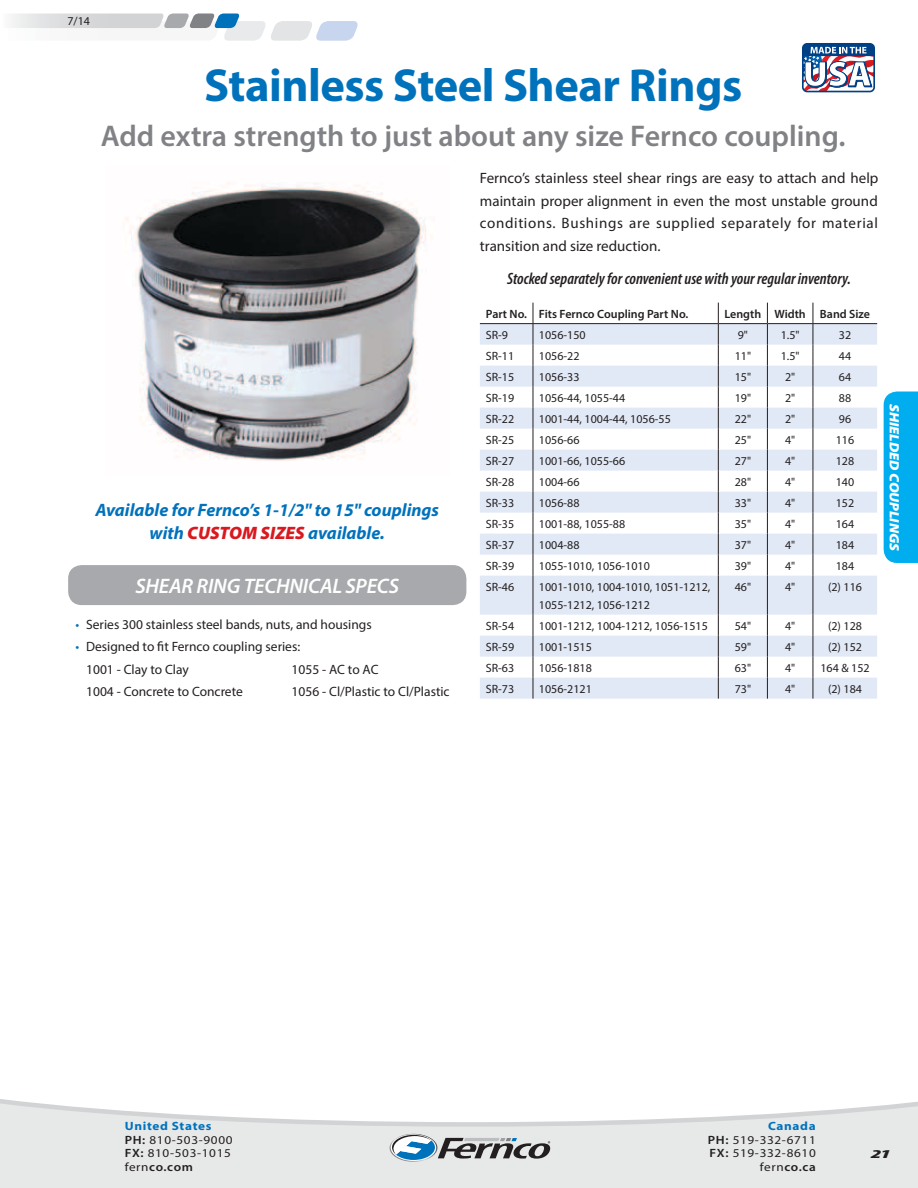
<style>
.page{position:relative;width:918px;height:1188px;background:#fff}
.page>*{position:absolute;margin:0;border:0;box-sizing:border-box;transform-origin:0 0}
.t1{font:700 46.5px "Myriad Pro";letter-spacing:-.01em;color:#0072bc}
.t2{font:600 30px "Myriad Pro";color:#808285}
.t3{font:italic 600 21px "Myriad Pro";letter-spacing:-.01em;color:#fff}
.t4{font:italic 700 18px/22.5px "Myriad Pro";color:#0072bc;text-align:center}
.t5{font:italic 600 condensed 16.5px "Myriad Pro";color:#231f20}
.t6{font:15px/22.5px "Myriad Pro";color:#231f20;text-align:justify}
.t7{font:13.5px/22.5px "Myriad Pro";color:#231f20}
.t8{font:italic 900 13.5px "Myriad Pro";color:#fff;scale:1.1 1}
.t9{font:12px/18px "Myriad Pro";color:#231f20}
.t10{font:12px/13.5px "Myriad Pro";letter-spacing:.05em;color:#231f20;scale:1.1 1}
.t11{font:600 12px "Myriad Pro";color:#231f20}
.t12{font:italic 900 condensed 12px "Myriad Pro";color:#231f20;scale:2 1}
.s1{font-weight:900;color:#d81920}
.s2{color:#0072bc}
.s3{font-weight:700;color:#0072bc}
.s4{font-weight:600}
</style>
<div class="page">
<div style="left:0;top:1166px;width:918px;height:22px;background:#e7e8e8"></div>
<svg style="left:11px;top:13px;width:347px;height:28px"></svg>
<div style="left:884px;top:392px;width:34px;height:171px;background:#00aeef"></div>
<svg style="left:0;top:1099px;width:918px;height:67px"></svg>
<img style="left:125px;top:183px;width:307px;height:278px">
<svg style="left:480px;top:324px;width:397px;height:375px;fill:#e1e9f6"></svg>
<svg style="left:533px;top:303px;width:1px;height:273px"></svg>
<svg style="left:718px;top:303px;width:1px;height:273px"></svg>
<svg style="left:767px;top:303px;width:1px;height:273px"></svg>
<svg style="left:813px;top:303px;width:1px;height:273px"></svg>
<hr style="left:533px;top:576px;width:1px;height:39px;background:#231f20">
<hr style="left:718px;top:576px;width:1px;height:39px;background:#231f20">
<hr style="left:767px;top:576px;width:1px;height:39px;background:#231f20">
<hr style="left:813px;top:576px;width:1px;height:39px;background:#231f20">
<svg style="left:533px;top:615px;width:1px;height:84px"></svg>
<svg style="left:718px;top:615px;width:1px;height:84px"></svg>
<svg style="left:767px;top:615px;width:1px;height:84px"></svg>
<svg style="left:813px;top:615px;width:1px;height:84px"></svg>
<hr style="left:480px;top:323px;width:53px;height:1px;background:#231f20">
<hr style="left:533px;top:323px;width:185px;height:1px;background:#231f20">
<hr style="left:718px;top:323px;width:49px;height:1px;background:#231f20">
<hr style="left:767px;top:323px;width:46px;height:1px;background:#231f20">
<hr style="left:813px;top:323px;width:64px;height:1px;background:#231f20">
<div style="left:68px;top:565px;width:398px;height:40px;background:#a7a9ac;border-radius:14px"></div>
<div style="left:802px;top:43px;width:73px;height:49px;border:2px solid #004186;border-radius:4px"></div>
<svg style="left:803px;top:44px;width:71px;height:48px"></svg>
<p class="t9" style="left:68px;top:11px;width:24px">7/14</p>
<h1 class="t1" style="left:204px;top:55px;width:540px">Stainless Steel Shear Rings</h1>
<h2 class="t2" style="left:101px;top:117px;width:746px">Add extra strength to just about any size Fernco coupling.</h2>
<h3 class="t4" style="left:95px;top:498px;width:345px">Available for Fernco’s 1-1/2" to 15" couplings with <span class="s1">CUSTOM SIZES</span> available.</h3>
<h3 class="t3" style="left:136px;top:573px;width:265px">SHEAR RING TECHNICAL SPECS</h3>
<p class="t7" style="left:76px;top:613px;width:298px"><span class="s2">•</span> Series 300 stainless steel bands, nuts, and housings</p>
<p class="t7" style="left:86px;top:635px;width:216px;text-indent:-11px"><span class="s2">•</span> Designed to fit Fernco coupling series:<br>1001 - Clay to Clay</p>
<p class="t7" style="left:292px;top:658px;width:88px">1055 - AC to AC</p>
<p class="t7" style="left:86px;top:680px;width:158px">1004 - Concrete to Concrete</p>
<p class="t7" style="left:292px;top:680px;width:160px">1056 - Cl/Plastic to Cl/Plastic</p>
<p class="t6" style="left:480px;top:166px;width:400px">Fernco’s stainless steel shear rings are easy to attach and help maintain proper alignment in even the most unstable ground conditions. Bushings are supplied separately for material transition and size reduction.</p>
<h3 class="t5" style="left:507px;top:268px;width:345px">Stocked separately for convenient use with your regular inventory.</h3>
<p class="t11" style="left:486px;top:306px;width:204px">Part No. Fits Fernco Coupling Part No.</p>
<p class="t11" style="left:724px;top:306px;width:147px">Length Width Band Size</p>
<p class="t9" style="left:486px;top:325px;width:24px">SR-9</p>
<p class="t9" style="left:539px;top:325px;width:48px">1056-150</p>
<p class="t9" style="left:738px;top:325px;width:12px">9"</p>
<p class="t9" style="left:781px;top:325px;width:20px">1.5"</p>
<p class="t9" style="left:839px;top:325px;width:14px">32</p>
<p class="t9" style="left:486px;top:346px;width:30px">SR-11</p>
<p class="t9" style="left:539px;top:346px;width:42px">1056-22</p>
<p class="t9" style="left:735px;top:346px;width:18px">11"</p>
<p class="t9" style="left:781px;top:346px;width:20px">1.5"</p>
<p class="t9" style="left:839px;top:346px;width:14px">44</p>
<p class="t9" style="left:486px;top:367px;width:30px">SR-15</p>
<p class="t9" style="left:539px;top:367px;width:42px">1056-33</p>
<p class="t9" style="left:735px;top:367px;width:18px">15"</p>
<p class="t9" style="left:785px;top:367px;width:12px">2"</p>
<p class="t9" style="left:839px;top:367px;width:14px">64</p>
<p class="t9" style="left:486px;top:388px;width:30px">SR-19</p>
<p class="t9" style="left:539px;top:388px;width:88px">1056-44, 1055-44</p>
<p class="t9" style="left:735px;top:388px;width:18px">19"</p>
<p class="t9" style="left:785px;top:388px;width:12px">2"</p>
<p class="t9" style="left:839px;top:388px;width:14px">88</p>
<p class="t9" style="left:486px;top:409px;width:30px">SR-22</p>
<p class="t9" style="left:539px;top:409px;width:133px">1001-44, 1004-44, 1056-55</p>
<p class="t9" style="left:735px;top:409px;width:18px">22"</p>
<p class="t9" style="left:785px;top:409px;width:12px">2"</p>
<p class="t9" style="left:839px;top:409px;width:14px">96</p>
<p class="t9" style="left:486px;top:430px;width:30px">SR-25</p>
<p class="t9" style="left:539px;top:430px;width:42px">1056-66</p>
<p class="t9" style="left:735px;top:430px;width:18px">25"</p>
<p class="t9" style="left:785px;top:430px;width:12px">4"</p>
<p class="t9" style="left:836px;top:430px;width:20px">116</p>
<p class="t9" style="left:486px;top:451px;width:30px">SR-27</p>
<p class="t9" style="left:539px;top:451px;width:88px">1001-66, 1055-66</p>
<p class="t9" style="left:735px;top:451px;width:18px">27"</p>
<p class="t9" style="left:785px;top:451px;width:12px">4"</p>
<p class="t9" style="left:836px;top:451px;width:20px">128</p>
<p class="t9" style="left:486px;top:472px;width:30px">SR-28</p>
<p class="t9" style="left:539px;top:472px;width:42px">1004-66</p>
<p class="t9" style="left:735px;top:472px;width:18px">28"</p>
<p class="t9" style="left:785px;top:472px;width:12px">4"</p>
<p class="t9" style="left:836px;top:472px;width:20px">140</p>
<p class="t9" style="left:486px;top:493px;width:30px">SR-33</p>
<p class="t9" style="left:539px;top:493px;width:42px">1056-88</p>
<p class="t9" style="left:735px;top:493px;width:18px">33"</p>
<p class="t9" style="left:785px;top:493px;width:12px">4"</p>
<p class="t9" style="left:836px;top:493px;width:20px">152</p>
<p class="t9" style="left:486px;top:514px;width:30px">SR-35</p>
<p class="t9" style="left:539px;top:514px;width:88px">1001-88, 1055-88</p>
<p class="t9" style="left:735px;top:514px;width:18px">35"</p>
<p class="t9" style="left:785px;top:514px;width:12px">4"</p>
<p class="t9" style="left:836px;top:514px;width:20px">164</p>
<p class="t9" style="left:486px;top:535px;width:30px">SR-37</p>
<p class="t9" style="left:539px;top:535px;width:42px">1004-88</p>
<p class="t9" style="left:735px;top:535px;width:18px">37"</p>
<p class="t9" style="left:785px;top:535px;width:12px">4"</p>
<p class="t9" style="left:836px;top:535px;width:20px">184</p>
<p class="t9" style="left:486px;top:556px;width:30px">SR-39</p>
<p class="t9" style="left:539px;top:556px;width:112px">1055-1010, 1056-1010</p>
<p class="t9" style="left:735px;top:556px;width:18px">39"</p>
<p class="t9" style="left:785px;top:556px;width:12px">4"</p>
<p class="t9" style="left:836px;top:556px;width:20px">184</p>
<p class="t9" style="left:486px;top:577px;width:30px">SR-46</p>
<p class="t9" style="left:539px;top:577px;width:173px">1001-1010, 1004-1010, 1051-1212,<br>1055-1212, 1056-1212</p>
<p class="t9" style="left:735px;top:577px;width:18px">46"</p>
<p class="t9" style="left:785px;top:577px;width:12px">4"</p>
<p class="t9" style="left:828px;top:577px;width:35px">(2) 116</p>
<p class="t9" style="left:486px;top:616px;width:30px">SR-54</p>
<p class="t9" style="left:539px;top:616px;width:170px">1001-1212, 1004-1212, 1056-1515</p>
<p class="t9" style="left:735px;top:616px;width:18px">54"</p>
<p class="t9" style="left:785px;top:616px;width:12px">4"</p>
<p class="t9" style="left:828px;top:616px;width:35px">(2) 128</p>
<p class="t9" style="left:486px;top:637px;width:30px">SR-59</p>
<p class="t9" style="left:539px;top:637px;width:54px">1001-1515</p>
<p class="t9" style="left:735px;top:637px;width:18px">59"</p>
<p class="t9" style="left:785px;top:637px;width:12px">4"</p>
<p class="t9" style="left:828px;top:637px;width:35px">(2) 152</p>
<p class="t9" style="left:486px;top:658px;width:30px">SR-63</p>
<p class="t9" style="left:539px;top:658px;width:54px">1056-1818</p>
<p class="t9" style="left:735px;top:658px;width:18px">63"</p>
<p class="t9" style="left:785px;top:658px;width:12px">4"</p>
<p class="t9" style="left:820px;top:658px;width:51px">164 &amp; 152</p>
<p class="t9" style="left:486px;top:679px;width:30px">SR-73</p>
<p class="t9" style="left:539px;top:679px;width:54px">1056-2121</p>
<p class="t9" style="left:735px;top:679px;width:18px">73"</p>
<p class="t9" style="left:785px;top:679px;width:12px">4"</p>
<p class="t9" style="left:828px;top:679px;width:35px">(2) 184</p>
<p class="t8" style="left:903px;top:404px;width:135px;rotate:90deg">SHIELDED COUPLINGS</p>
<p class="t10" style="left:125px;top:1119px;width:100px"><span class="s3">United States<br></span><span class="s4">PH:</span> 810-503-9000<br><span class="s4">FX:</span> 810-503-1015 fern<span class="s4">co.com</span></p>
<p class="t10" style="left:708px;top:1119px;width:100px;text-align:right"><span class="s3">Canada<br></span><span class="s4">PH:</span> 519-332-6711<br><span class="s4">FX:</span> 519-332-8610 fern<span class="s4">co.ca</span></p>
<p class="t12" style="left:871px;top:1147px;width:12px">21</p>
</div>
